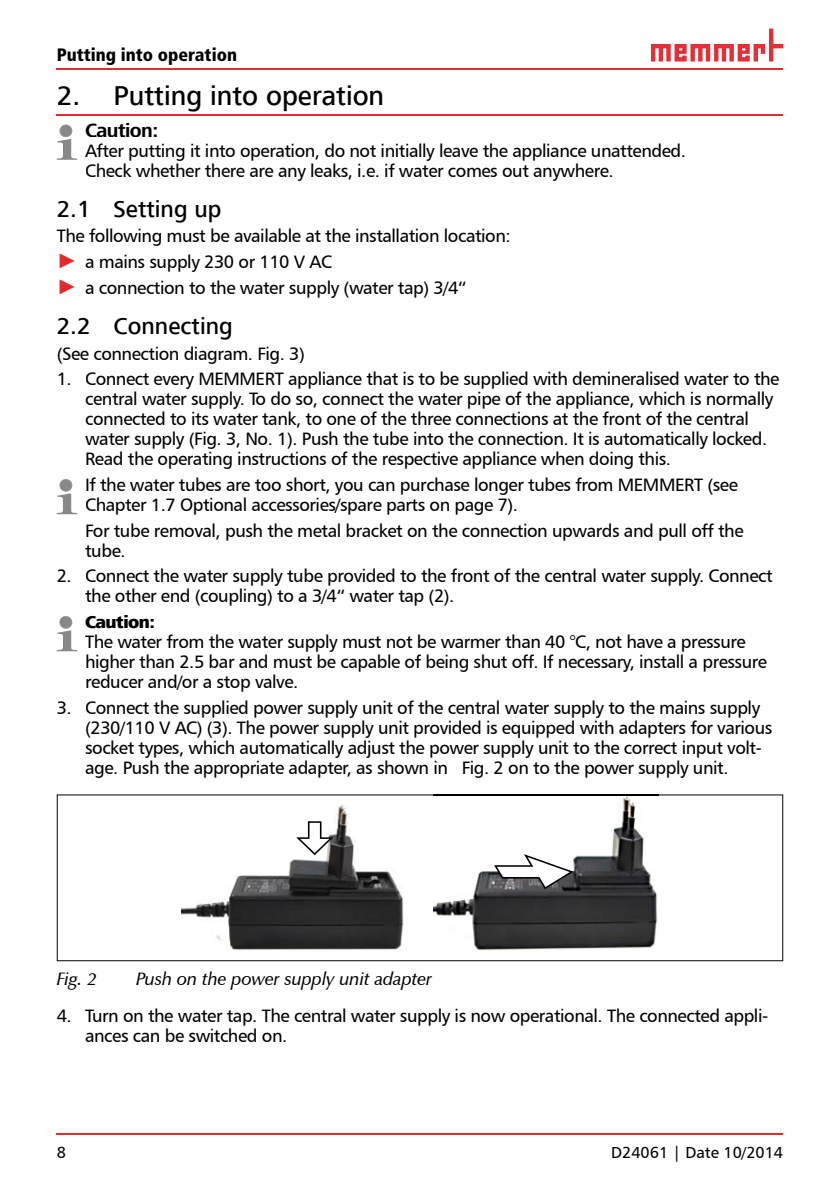
<style>
.page{position:relative;width:840px;height:1191px;background:#fff}
.page>*{position:absolute;margin:0;border:0;box-sizing:border-box;transform-origin:0 0}
.t1{font:500 28px "Frutiger Next LT";color:#000}
.t2{font:500 24px "Frutiger Next LT";color:#000}
.t3{font:700 20px "Frutiger Next LT";letter-spacing:-.025em;color:#000}
.t4{font:18px/20px "Humanist 777 BT Roman B";letter-spacing:-.025em;color:#000}
.t5{font:italic 600 18px "Zapf Humanist 601 BT";color:#000}
.t6{font:900 condensed 18px "Frutiger";color:#000}
.t7{font:800 18px "Frutiger Next LT";letter-spacing:-.025em;color:#000}
.t8{font:16px "Humanist 777 BT Roman B";color:#000}
.s1{font-family:"Arial";font-size:21px;color:#e4292e}
</style>
<div class="page">
<hr style="left:57px;top:69px;width:725px;height:1px;background:#e42b2d">
<hr style="left:57px;top:1133px;width:725px;height:1px;background:#e42b2d">
<svg style="left:651px;top:29px;width:131px;height:33px"></svg>
<hr style="left:57px;top:114px;width:725px;height:1px;background:#e42b2d">
<svg style="left:57px;top:794px;width:725px;height:167px"></svg>
<svg style="left:57px;top:125px;width:20px;height:35px"></svg>
<svg style="left:57px;top:479px;width:20px;height:35px"></svg>
<svg style="left:57px;top:616px;width:20px;height:35px"></svg>
<p class="t6" style="left:57px;top:44px;width:182px">Putting into operation</p>
<h1 class="t1" style="left:57px;top:80px;width:329px">2. Putting into operation</h1>
<p class="t3" style="left:85px;top:119px;width:75px">Caution:</p>
<p class="t4" style="left:85px;top:140px;width:602px">After putting it into operation, do not initially leave the appliance unattended.<br>Check whether there are any leaks, i.e. if water comes out anywhere.</p>
<h2 class="t2" style="left:57px;top:195px;width:166px">2.1 Setting up</h2>
<p class="t4" style="left:57px;top:223px;width:455px;line-height:25.6px">The following must be available at the installation location: <span class="s1">►</span> a mains supply 230 or 110 V AC<br><span class="s1">►</span> a connection to the water supply (water tap) 3/4“</p>
<h2 class="t2" style="left:57px;top:313px;width:177px">2.2 Connecting</h2>
<p class="t4" style="left:57px;top:343px;width:249px">(See connection diagram. Fig. 3)</p>
<p class="t4" style="left:85px;top:369px;width:695px;text-indent:-28px">1. Connect every MEMMERT appliance that is to be supplied with demineralised water to the central water supply. To do so, connect the water pipe of the appliance, which is normally connected to its water tank, to one of the three connections at the front of the central water supply (Fig. 3, No. 1). Push the tube into the connection. It is automatically locked.<br>Read the operating instructions of the respective appliance when doing this.</p>
<p class="t4" style="left:85px;top:474px;width:654px">If the water tubes are too short, you can purchase longer tubes from MEMMERT (see<br>Chapter 1.7 Optional accessories/spare parts on page 7).</p>
<p class="t4" style="left:85px;top:520px;width:659px">For tube removal, push the metal bracket on the connection upwards and pull off the tube.</p>
<p class="t4" style="left:85px;top:566px;width:688px;text-indent:-28px">2. Connect the water supply tube provided to the front of the central water supply. Connect the other end (coupling) to a 3/4“ water tap (2).</p>
<p class="t7" style="left:85px;top:612px;width:72px">Caution:</p>
<p class="t4" style="left:85px;top:631px;width:683px">The water from the water supply must not be warmer than 40 °C, not have a pressure higher than 2.5 bar and must be capable of being shut off. If necessary, install a pressure reducer and/or a stop valve.</p>
<p class="t4" style="left:85px;top:697px;width:688px;text-indent:-28px">3. Connect the supplied power supply unit of the central water supply to the mains supply (230/110 V AC) (3). The power supply unit provided is equipped with adapters for various socket types, which automatically adjust the power supply unit to the correct input volt&shy;age. Push the appropriate adapter, as shown in Fig. 2 on to the power supply unit.</p>
<p class="t5" style="left:57px;top:967px;width:42px">Fig. 2</p>
<p class="t5" style="left:136px;top:967px;width:297px">Push on the power supply unit adapter</p>
<p class="t4" style="left:85px;top:1005px;width:684px;text-indent:-28px">4. Turn on the water tap. The central water supply is now operational. The connected appli&shy;ances can be switched on.</p>
<p class="t8" style="left:57px;top:1142px;width:11px">8</p>
<p class="t8" style="left:611px;top:1142px;width:173px">D24061 | Date 10/2014</p>
</div>
